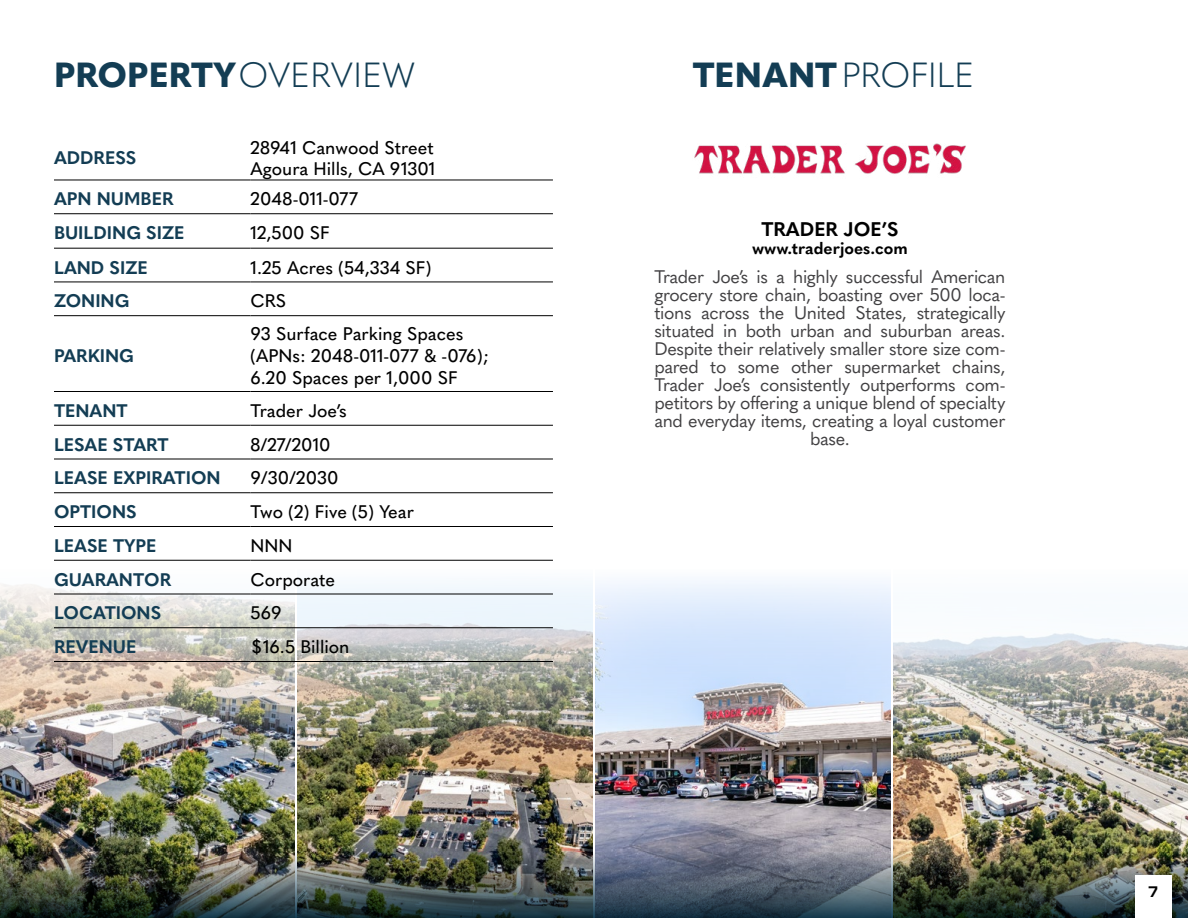
<style>
.page{position:relative;width:1188px;height:918px;background:#fff}
.page>*{position:absolute;margin:0;border:0;box-sizing:border-box;transform-origin:0 0}
.t1{font:800 34.5px "Quasimoda";color:#133d54}
.t2{font:300 34.5px "Quasimoda";letter-spacing:-.015em;color:#133d54}
.t3{font:700 19.5px "Quasimoda";color:#000}
.t4{font:18px/18px "Quasimoda";letter-spacing:-.02em;color:#414042;text-align:center}
.t5{font:500 18px/21.6px "Quasimoda";color:#000}
.t6{font:700 18px "Quasimoda";color:#133d54}
.t7{font:700 16.5px "Quasimoda";color:#000}
.t8{font:700 15px "Transducer";color:#000}
.s1{font-weight:300}
.s2{font-weight:800}
</style>
<div class="page">
<img style="left:0;top:584px;width:295px;height:266px">
<img style="left:298px;top:583px;width:294px;height:267px">
<img style="left:596px;top:580px;width:294px;height:270px">
<img style="left:893px;top:633px;width:295px;height:217px">
<img style="left:0;top:850px;width:1188px;height:68px">
<img style="left:694px;top:143px;width:272px;height:31px">
<hr style="left:54px;top:180px;width:197px;height:1px;background:#000">
<hr style="left:251px;top:180px;width:302px;height:1px;background:#000">
<hr style="left:54px;top:213px;width:197px;height:1px;background:#000">
<hr style="left:251px;top:213px;width:302px;height:1px;background:#000">
<hr style="left:54px;top:248px;width:197px;height:1px;background:#000">
<hr style="left:251px;top:248px;width:302px;height:1px;background:#000">
<hr style="left:54px;top:282px;width:197px;height:1px;background:#000">
<hr style="left:251px;top:282px;width:302px;height:1px;background:#000">
<hr style="left:54px;top:315px;width:197px;height:1px;background:#000">
<hr style="left:251px;top:315px;width:302px;height:1px;background:#000">
<hr style="left:54px;top:391px;width:197px;height:1px;background:#000">
<hr style="left:251px;top:391px;width:302px;height:1px;background:#000">
<hr style="left:54px;top:425px;width:197px;height:1px;background:#000">
<hr style="left:251px;top:425px;width:302px;height:1px;background:#000">
<hr style="left:54px;top:459px;width:197px;height:1px;background:#000">
<hr style="left:251px;top:459px;width:302px;height:1px;background:#000">
<hr style="left:54px;top:492px;width:197px;height:1px;background:#000">
<hr style="left:251px;top:492px;width:302px;height:1px;background:#000">
<hr style="left:54px;top:526px;width:197px;height:1px;background:#000">
<hr style="left:251px;top:526px;width:302px;height:1px;background:#000">
<hr style="left:54px;top:560px;width:197px;height:1px;background:#000">
<hr style="left:251px;top:560px;width:302px;height:1px;background:#000">
<hr style="left:54px;top:594px;width:197px;height:1px;background:#000">
<hr style="left:251px;top:594px;width:302px;height:1px;background:#000">
<hr style="left:54px;top:627px;width:197px;height:1px;background:#000">
<hr style="left:251px;top:627px;width:302px;height:1px;background:#000">
<hr style="left:54px;top:661px;width:197px;height:1px;background:#000">
<hr style="left:251px;top:661px;width:302px;height:1px;background:#000">
<div style="left:1131px;top:872px;width:53px;height:46px;background:#000;opacity:.25"></div>
<div style="left:1135px;top:876px;width:36px;height:42px;background:#fff"></div>
<h1 class="t1" style="left:54px;top:48px;width:363px">PROPERTY<span class="s1">OVERVIEW</span></h1>
<h1 class="t2" style="left:693px;top:48px;width:283px"><span class="s2">TENANT</span>PROFILE</h1>
<p class="t6" style="left:54px;top:144px;width:84px">ADDRESS</p>
<p class="t5" style="left:251px;top:135px;width:186px">28941 Canwood Street<br>Agoura Hills, CA 91301</p>
<p class="t6" style="left:54px;top:185px;width:121px">APN NUMBER</p>
<p class="t5" style="left:251px;top:187px;width:109px">2048-011-077</p>
<p class="t6" style="left:54px;top:219px;width:132px">BUILDING SIZE</p>
<p class="t5" style="left:251px;top:221px;width:81px">12,500 SF</p>
<p class="t6" style="left:54px;top:253px;width:95px">LAND SIZE</p>
<p class="t5" style="left:251px;top:255px;width:183px">1.25 Acres (54,334 SF)</p>
<p class="t6" style="left:54px;top:287px;width:77px">ZONING</p>
<p class="t5" style="left:251px;top:289px;width:37px">CRS</p>
<p class="t6" style="left:54px;top:342px;width:82px">PARKING</p>
<p class="t5" style="left:251px;top:322px;width:240px">93 Surface Parking Spaces (APNs: 2048-011-077 &amp; -076);<br>6.20 Spaces per 1,000 SF</p>
<p class="t6" style="left:54px;top:397px;width:75px">TENANT</p>
<p class="t5" style="left:251px;top:398px;width:98px">Trader Joe’s</p>
<p class="t6" style="left:54px;top:430px;width:116px">LESAE START</p>
<p class="t5" style="left:251px;top:432px;width:81px">8/27/2010</p>
<p class="t6" style="left:54px;top:464px;width:168px">LEASE EXPIRATION</p>
<p class="t5" style="left:251px;top:466px;width:89px">9/30/2030</p>
<p class="t6" style="left:54px;top:498px;width:84px">OPTIONS</p>
<p class="t5" style="left:251px;top:500px;width:165px">Two (2) Five (5) Year</p>
<p class="t6" style="left:54px;top:532px;width:104px">LEASE TYPE</p>
<p class="t5" style="left:251px;top:533px;width:44px">NNN</p>
<p class="t6" style="left:54px;top:565px;width:119px">GUARANTOR</p>
<p class="t5" style="left:251px;top:567px;width:86px">Corporate</p>
<p class="t6" style="left:54px;top:599px;width:109px">LOCATIONS</p>
<p class="t5" style="left:251px;top:601px;width:32px">569</p>
<p class="t6" style="left:54px;top:633px;width:84px">REVENUE</p>
<p class="t5" style="left:251px;top:635px;width:101px">$16.5 Billion</p>
<p class="t3" style="left:762px;top:214px;width:138px">TRADER JOE’S</p>
<p class="t7" style="left:752px;top:236px;width:157px">www.traderjoes.com</p>
<p class="t4" style="left:654px;top:266px;width:353px">Trader Joe’s is a highly successful American grocery store chain, boasting over 500 loca&shy;tions across the United States, strategically situated in both urban and suburban areas.<br>Despite their relatively smaller store size com&shy;pared to some other supermarket chains, Trader Joe’s consistently outperforms com&shy;petitors by offering a unique blend of specialty and everyday items, creating a loyal customer base.</p>
<p class="t8" style="left:1148px;top:881px;width:11px">7</p>
</div>
